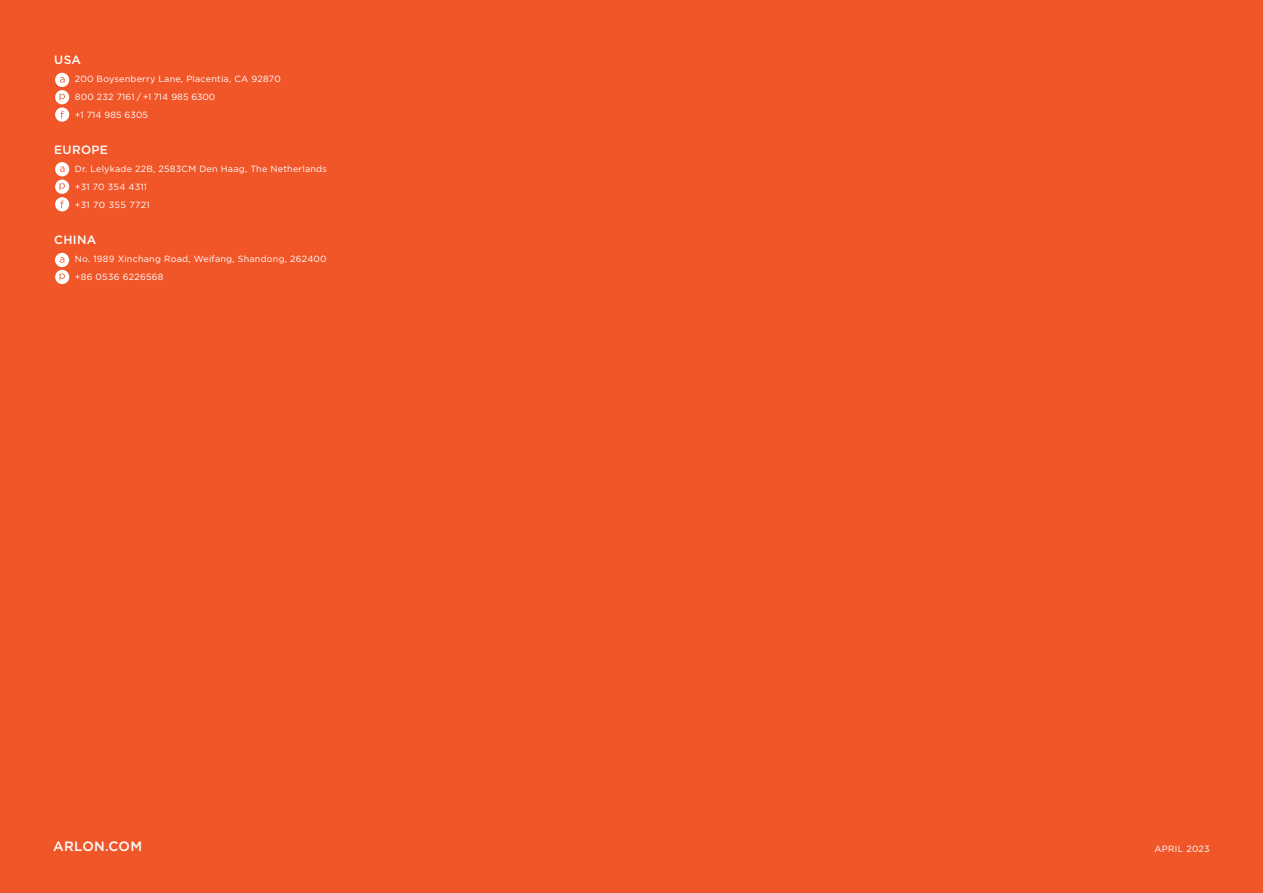
<style>
.page{position:relative;width:1263px;height:893px;background:#f15629}
.page>*{position:absolute;margin:0;border:0;box-sizing:border-box;transform-origin:0 0}
.t1{font:500 13.5px "Gotham";letter-spacing:.025em;color:#fff}
.t2{font:500 12px "Gotham";letter-spacing:.025em;color:#fff}
.t3{font:9px/18px "Gotham";letter-spacing:.025em;color:#fff}
</style>
<div class="page">
<div style="left:55px;top:73px;width:14px;height:14px;background:#fff;border-radius:50%"></div>
<svg style="left:60px;top:77px;width:5px;height:6px"></svg>
<div style="left:55px;top:162px;width:14px;height:14px;background:#fff;border-radius:50%"></div>
<svg style="left:60px;top:166px;width:4px;height:6px"></svg>
<div style="left:55px;top:253px;width:14px;height:14px;background:#fff;border-radius:50%"></div>
<svg style="left:60px;top:257px;width:4px;height:6px"></svg>
<div style="left:55px;top:107px;width:14px;height:15px;background:#fff;border-radius:50%"></div>
<svg style="left:61px;top:111px;width:3px;height:7px"></svg>
<div style="left:55px;top:197px;width:14px;height:14px;background:#fff;border-radius:50%"></div>
<svg style="left:61px;top:201px;width:3px;height:7px"></svg>
<div style="left:55px;top:90px;width:14px;height:14px;background:#fff;border-radius:50%"></div>
<svg style="left:60px;top:94px;width:5px;height:7px"></svg>
<div style="left:55px;top:180px;width:14px;height:14px;background:#fff;border-radius:50%"></div>
<svg style="left:60px;top:183px;width:5px;height:7px"></svg>
<div style="left:55px;top:270px;width:14px;height:14px;background:#fff;border-radius:50%"></div>
<svg style="left:60px;top:273px;width:5px;height:7px"></svg>
<h2 class="t2" style="left:54px;top:53px;width:28px">USA</h2>
<p class="t3" style="left:75px;top:69px;width:207px">200 Boysenberry Lane, Placentia, CA 92870<br>800 232 7161 / +1 714 985 6300<br>+1 714 985 6305</p>
<h2 class="t2" style="left:54px;top:143px;width:55px">EUROPE</h2>
<p class="t3" style="left:75px;top:159px;width:254px">Dr. Lelykade 22B, 2583CM Den Haag, The Netherlands +31 70 354 4311<br>+31 70 355 7721</p>
<h2 class="t2" style="left:54px;top:233px;width:43px">CHINA</h2>
<p class="t3" style="left:75px;top:249px;width:253px">No. 1989 Xinchang Road, Weifang, Shandong, 262400 +86 0536 6226568</p>
<h1 class="t1" style="left:53px;top:838px;width:91px">ARLON.COM</h1>
<p class="t3" style="left:1154px;top:840px;width:57px">APRIL 2023</p>
</div>
